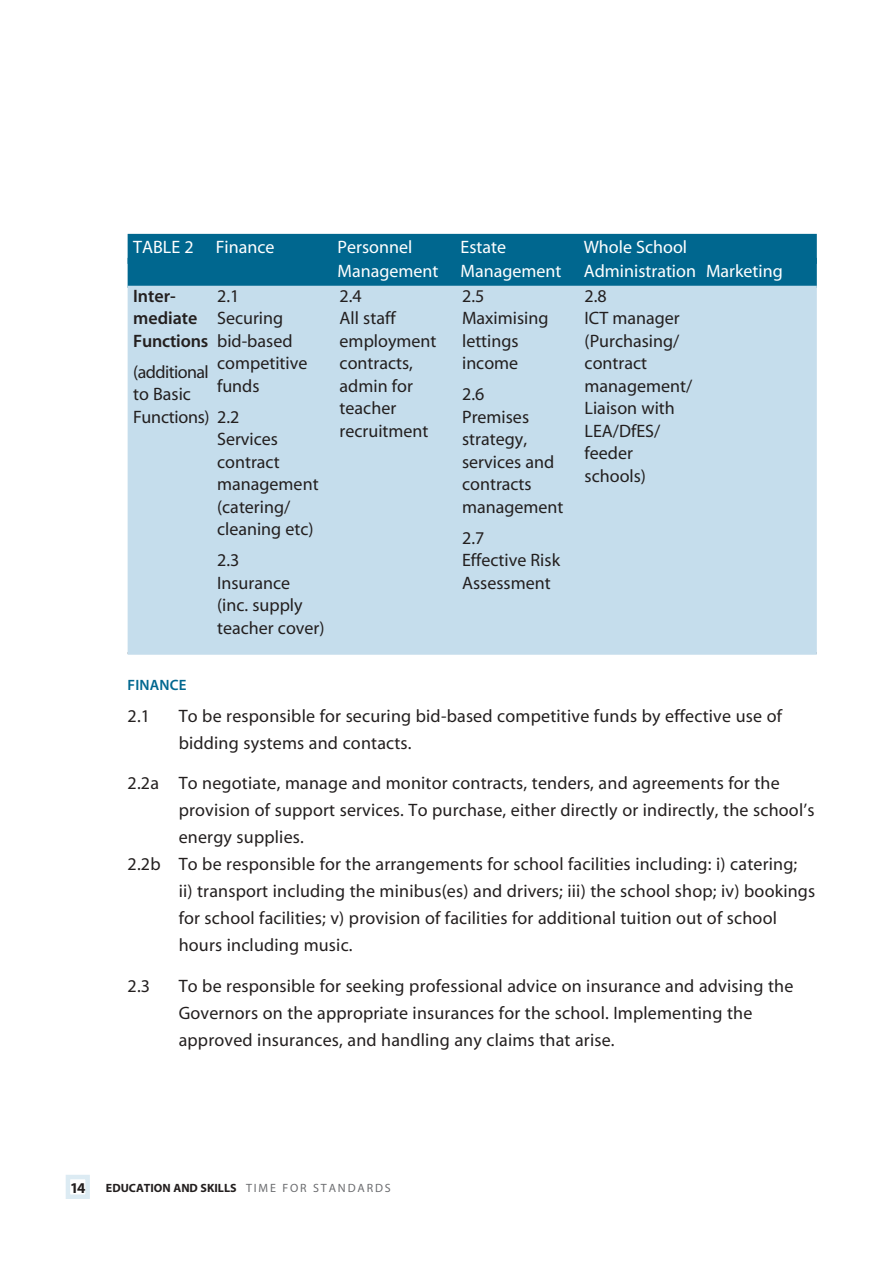
<style>
.page{position:relative;width:893px;height:1263px;background:#fff}
.page>*{position:absolute;margin:0;border:0;box-sizing:border-box;transform-origin:0 0}
.t1{font:18px/22.5px "Myriad MM";letter-spacing:.01em;color:#231f1f}
.t2{font:18px/24px "Myriad MM";color:#fff}
.t3{font:600 18px/22.5px "Myriad MM";color:#231f1f}
.t4{font:18px/22.5px "Myriad MM";letter-spacing:-.03em;color:#231f1f}
.t5{font:600 15px "Myriad MM";letter-spacing:.01em;color:#00678f}
.t6{font:700 15px "Myriad MM";color:#231f1f}
.t7{font:700 12px "Myriad MM";color:#231f1f}
.s1{font-weight:400;color:#6c6d70}
</style>
<div class="page">
<div style="left:66px;top:1175px;width:24px;height:24px;border:4px solid #dcebf3"></div>
<div style="left:128px;top:234px;width:688px;height:30px;background:#00678f"></div>
<div style="left:128px;top:258px;width:688px;height:30px;background:#00678f"></div>
<div style="left:128px;top:286px;width:688px;height:369px;background:#c5ddec"></div>
<p class="t2" style="left:133px;top:237px;width:143px">TABLE 2 Finance</p>
<p class="t2" style="left:337px;top:237px;width:76px">Personnel</p>
<p class="t2" style="left:460px;top:237px;width:47px">Estate</p>
<p class="t2" style="left:337px;top:237px;width:447px;text-indent:246px">Whole School<br>Management Management Administration Marketing</p>
<p class="t3" style="left:133px;top:286px;width:77px">Inter&shy;mediate<br>Functions</p>
<p class="t4" style="left:133px;top:362px;width:77px">(additional to Basic</p>
<p class="t1" style="left:217px;top:286px;width:92px">2.1<br>Securing bid-based competitive funds</p>
<p class="t1" style="left:217px;top:407px;width:103px;text-indent:-84px">Functions) 2.2<br>Services contract management (catering/ cleaning etc)</p>
<p class="t1" style="left:217px;top:551px;width:74px">2.3<br>Insurance</p>
<p class="t1" style="left:217px;top:618px;width:109px">teacher cover)</p>
<p class="t1" style="left:217px;top:596px;width:87px">(inc. supply</p>
<p class="t1" style="left:339px;top:286px;width:98px">2.4<br>All staff employment contracts, admin for teacher recruitment</p>
<p class="t1" style="left:462px;top:286px;width:88px">2.5<br>Maximising lettings income</p>
<p class="t1" style="left:462px;top:385px;width:103px">2.6<br>Premises strategy, services and contracts management</p>
<p class="t1" style="left:462px;top:528px;width:99px">2.7<br>Effective Risk<br>Assessment</p>
<p class="t1" style="left:584px;top:286px;width:109px">2.8<br>ICT manager (Purchasing/ contract management/<br>Liaison with<br>LEA/DfES/ feeder schools)</p>
<h3 class="t5" style="left:128px;top:680px;width:60px">FINANCE</h3>
<p class="t1" style="left:128px;top:706px;width:24px">2.1</p>
<p class="t1" style="left:179px;top:704px;width:605px;line-height:27px">To be responsible for securing bid-based competitive funds by effective use of bidding systems and contacts.</p>
<p class="t1" style="left:179px;top:771px;width:637px;line-height:27px;text-indent:-51px">2.2a To negotiate, manage and monitor contracts, tenders, and agreements for the provision of support services. To purchase, either directly or indirectly, the school’s energy supplies.</p>
<p class="t1" style="left:179px;top:852px;width:638px;line-height:27px;text-indent:-51px">2.2b To be responsible for the arrangements for school facilities including: i) catering; ii) transport including the minibus(es) and drivers; iii) the school shop; iv) bookings for school facilities; v) provision of facilities for additional tuition out of school hours including music.</p>
<p class="t1" style="left:128px;top:976px;width:24px">2.3</p>
<p class="t1" style="left:179px;top:974px;width:616px;line-height:27px">To be responsible for seeking professional advice on insurance and advising the<br>Governors on the appropriate insurances for the school. Implementing the approved insurances, and handling any claims that arise.</p>
<p class="t6" style="left:70px;top:1183px;width:17px">14</p>
<p class="t7" style="left:106px;top:1184px;width:286px">EDUCATION AND SKILLS <span class="s1">TIME FOR STANDARDS</span></p>
</div>
